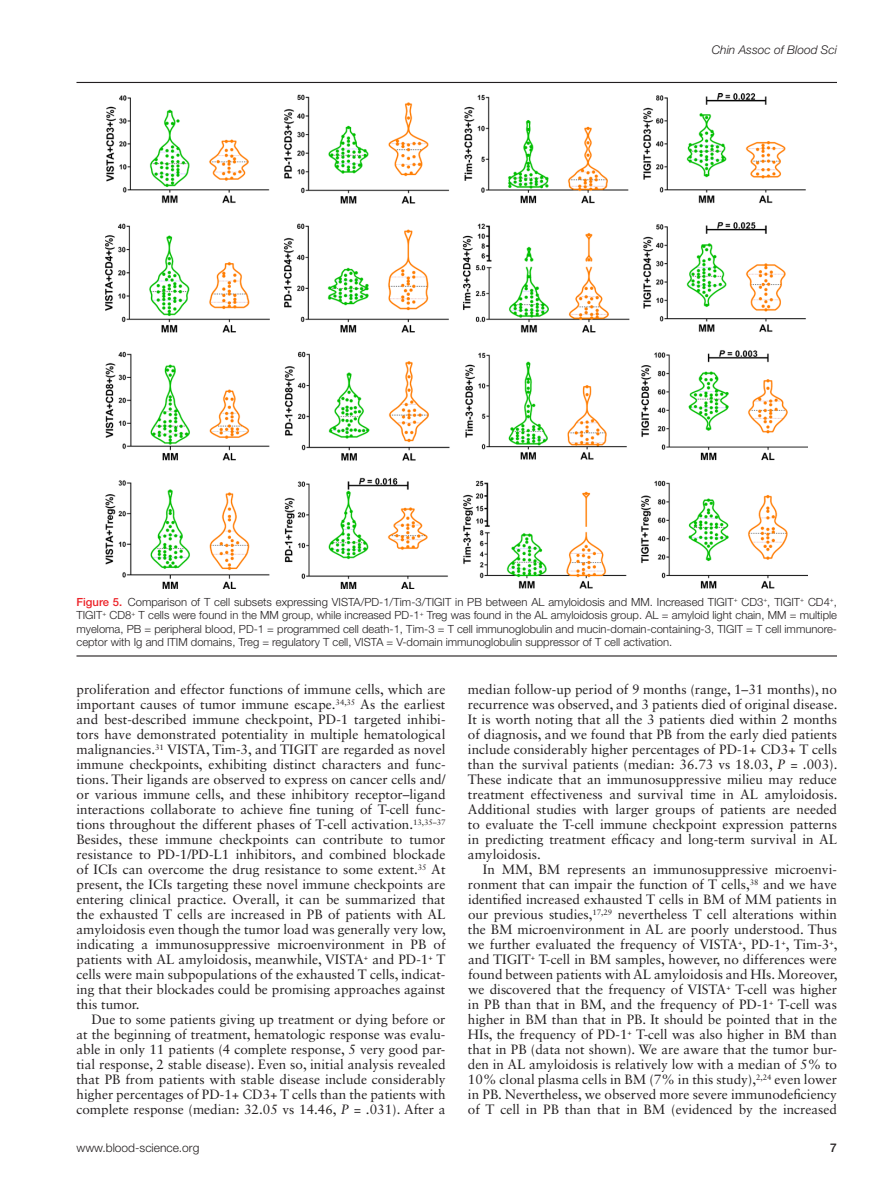
<style>
.page{position:relative;width:891px;height:1188px;background:#fff}
.page>*{position:absolute;margin:0;border:0;box-sizing:border-box;transform-origin:0 0}
.t1{font:13.5px/15px "Sabon LT Std";color:#231f20;text-align:justify}
.t2{font:300 12px "Helvetica Neue LT Std";color:#231f20}
.t3{font:italic 300 12px "Helvetica Neue LT Std";color:#231f20}
.t4{font:500 12px "Helvetica Neue LT Std";color:#231f20}
.t5{font:300 11.25px/13.5px "Helvetica Neue LT Std";color:#231f20;text-align:justify}
.s1{font-weight:500;color:#ec2127}
.s2{font-style:italic}
</style>
<div class="page">
<img style="left:106px;top:93px;width:702px;height:496px">
<hr style="left:76px;top:82px;width:761px;height:1px;background:#231f20">
<hr style="left:76px;top:655px;width:761px;height:2px;background:#231f20">
<p class="t3" style="left:712px;top:42px;width:127px">Chin Assoc of Blood Sci</p>
<p class="t5" style="left:76px;top:595px;width:762px"><span class="s1">Figure 5.</span> Comparison of T cell subsets expressing VISTA/PD-1/Tim-3/TIGIT in PB between AL amyloidosis and MM. Increased TIGIT<sup>+</sup> CD3<sup>+</sup>, TIGIT<sup>+</sup> CD4<sup>+</sup>, TIGIT<sup>+</sup> CD8<sup>+</sup> T cells were found in the MM group, while increased PD-1<sup>+</sup> Treg was found in the AL amyloidosis group. AL = amyloid light chain, MM = multiple myeloma, PB = peripheral blood, PD-1 = programmed cell death-1, Tim-3 = T cell immunoglobulin and mucin-domain-containing-3, TIGIT = T cell immunore&shy;ceptor with Ig and ITIM domains, Treg = regulatory T cell, VISTA = V-domain immunoglobulin suppressor of T cell activation.</p>
<p class="t1" style="left:76px;top:682px;width:371px">proliferation and effector functions of immune cells, which are important causes of tumor immune escape.<sup>34,35</sup> As the earliest and best-described immune checkpoint, PD-1 targeted inhibi&shy;tors have demonstrated potentiality in multiple hematological malignancies.<sup>31</sup> VISTA, Tim-3, and TIGIT are regarded as novel immune checkpoints, exhibiting distinct characters and func&shy;tions. Their ligands are observed to express on cancer cells and/ or various immune cells, and these inhibitory receptor–ligand interactions collaborate to achieve fine tuning of T-cell func&shy;tions throughout the different phases of T-cell activation.<sup>13,35–37<br></sup>Besides, these immune checkpoints can contribute to tumor resistance to PD-1/PD-L1 inhibitors, and combined blockade of ICIs can overcome the drug resistance to some extent.<sup>35</sup> At present, the ICIs targeting these novel immune checkpoints are entering clinical practice. Overall, it can be summarized that the exhausted T cells are increased in PB of patients with AL amyloidosis even though the tumor load was generally very low, indicating a immunosuppressive microenvironment in PB of patients with AL amyloidosis, meanwhile, VISTA<sup>+</sup> and PD-1<sup>+</sup> T cells were main subpopulations of the exhausted T cells, indicat&shy;ing that their blockades could be promising approaches against this tumor.</p>
<p class="t1" style="left:76px;top:1012px;width:371px;text-indent:15px">Due to some patients giving up treatment or dying before or at the beginning of treatment, hematologic response was evalu&shy;able in only 11 patients (4 complete response, 5 very good par&shy;tial response, 2 stable disease). Even so, initial analysis revealed that PB from patients with stable disease include considerably higher percentages of PD-1+ CD3+ T cells than the patients with complete response (median: 32.05 vs 14.46, <span class="s2">P</span> = .031). After a</p>
<p class="t1" style="left:468px;top:682px;width:371px">median follow-up period of 9 months (range, 1–31 months), no recurrence was observed, and 3 patients died of original disease.<br>It is worth noting that all the 3 patients died within 2 months of diagnosis, and we found that PB from the early died patients include considerably higher percentages of PD-1+ CD3+ T cells than the survival patients (median: 36.73 vs 18.03, <span class="s2">P</span> = .003).<br>These indicate that an immunosuppressive milieu may reduce treatment effectiveness and survival time in AL amyloidosis.<br>Additional studies with larger groups of patients are needed to evaluate the T-cell immune checkpoint expression patterns in predicting treatment efficacy and long-term survival in AL amyloidosis.</p>
<p class="t1" style="left:468px;top:862px;width:371px;text-indent:15px">In MM, BM represents an immunosuppressive microenvi&shy;ronment that can impair the function of T cells,<sup>38</sup> and we have identified increased exhausted T cells in BM of MM patients in our previous studies,<sup>17,29</sup> nevertheless T cell alterations within the BM microenvironment in AL are poorly understood. Thus we further evaluated the frequency of VISTA<sup>+</sup>, PD-1<sup>+</sup>, Tim-3<sup>+</sup>, and TIGIT<sup>+</sup> T-cell in BM samples, however, no differences were found between patients with AL amyloidosis and HIs. Moreover, we discovered that the frequency of VISTA<sup>+</sup> T-cell was higher in PB than that in BM, and the frequency of PD-1<sup>+</sup> T-cell was higher in BM than that in PB. It should be pointed that in the HIs, the frequency of PD-1<sup>+</sup> T-cell was also higher in BM than that in PB (data not shown). We are aware that the tumor bur&shy;den in AL amyloidosis is relatively low with a median of 5% to 10% clonal plasma cells in BM (7% in this study),<sup>2,24</sup> even lower in PB. Nevertheless, we observed more severe immunodeficiency of T cell in PB than that in BM (evidenced by the increased</p>
<p class="t2" style="left:76px;top:1140px;width:124px">www.blood-science.org</p>
<p class="t4" style="left:830px;top:1140px;width:8px">7</p>
</div>
